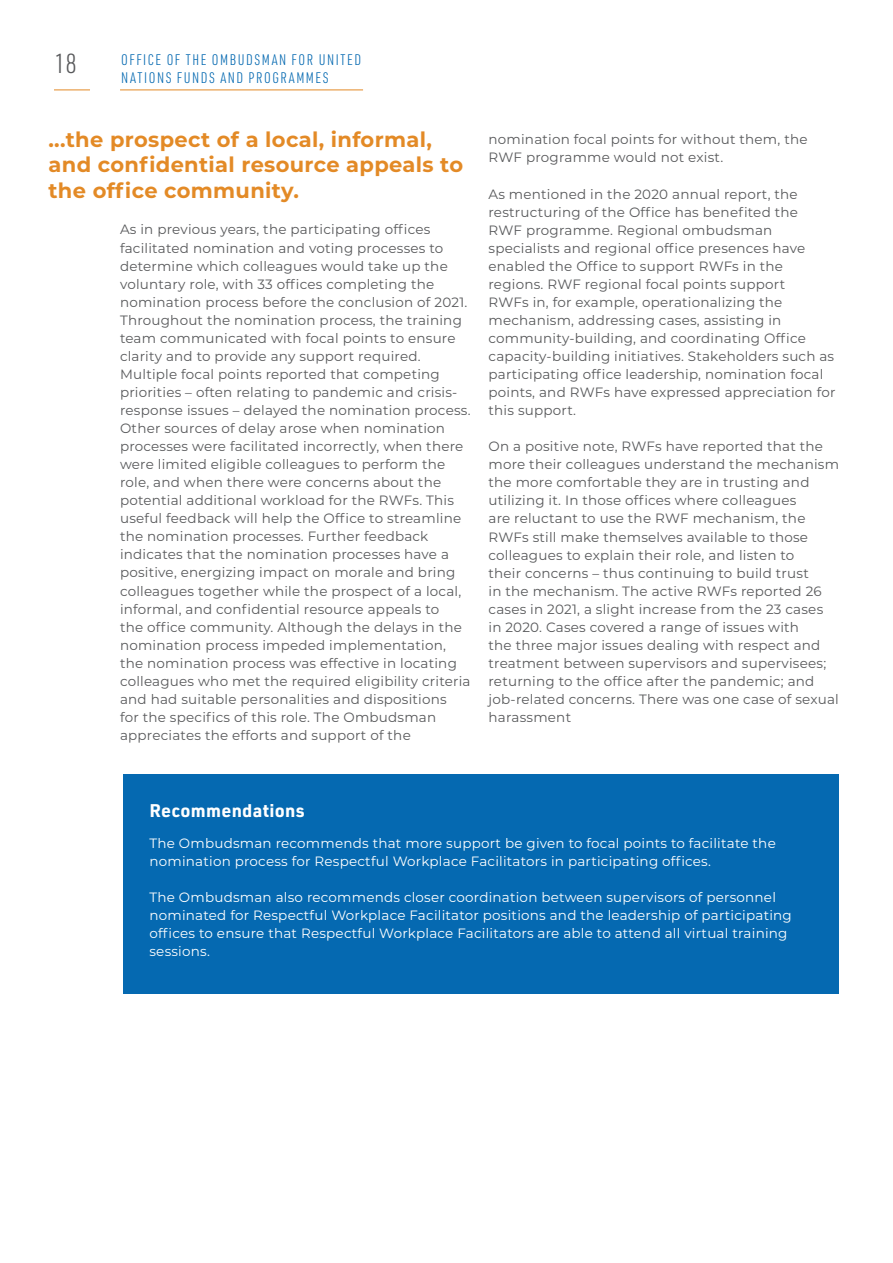
<style>
.page{position:relative;width:893px;height:1263px;background:#fff}
.page>*{position:absolute;margin:0;border:0;box-sizing:border-box;transform-origin:0 0}
.t1{font:300 27px "URWDIN Cond";color:#58595b}
.t2{font:700 21px/25.5px "Montserrat";letter-spacing:.015em;color:#e38a26}
.t3{font:700 18px "URWDIN";letter-spacing:.015em;color:#fff}
.t4{font:300 15px/18px "URWDIN Cond";letter-spacing:.1em;color:#0569b1}
.t5{font:13.5px/18px "Montserrat";letter-spacing:.015em;color:#58595b}
.t6{font:13.5px/18px "Montserrat";letter-spacing:.015em;color:#fff}
</style>
<div class="page">
<hr style="left:54px;top:90px;width:36px;height:1px;background:#e38a26">
<hr style="left:120px;top:90px;width:243px;height:1px;background:#e38a26">
<div style="left:123px;top:775px;width:716px;height:219px;background:#0569b1"></div>
<h1 class="t1" style="left:54px;top:46px;width:24px">18</h1>
<p class="t4" style="left:121px;top:50px;width:241px">OFFICE OF THE OMBUDSMAN FOR UNITED<br>NATIONS FUNDS AND PROGRAMMES</p>
<h2 class="t2" style="left:48px;top:126px;width:416px">...the prospect of a local, informal, and confidential resource appeals to the office community.</h2>
<p class="t5" style="left:120px;top:220px;width:352px">As in previous years, the participating offices facilitated nomination and voting processes to determine which colleagues would take up the voluntary role, with 33 offices completing the nomination process before the conclusion of 2021.<br>Throughout the nomination process, the training team communicated with focal points to ensure clarity and to provide any support required.<br>Multiple focal points reported that competing priorities – often relating to pandemic and crisis&shy;response issues – delayed the nomination process.<br>Other sources of delay arose when nomination processes were facilitated incorrectly, when there were limited eligible colleagues to perform the role, and when there were concerns about the potential additional workload for the RWFs. This useful feedback will help the Office to streamline the nomination processes. Further feedback indicates that the nomination processes have a positive, energizing impact on morale and bring colleagues together while the prospect of a local, informal, and confidential resource appeals to<br>the office community. Although the delays in the nomination process impeded implementation, the nomination process was effective in locating colleagues who met the required eligibility criteria and had suitable personalities and dispositions<br>for the specifics of this role. The Ombudsman appreciates the efforts and support of the</p>
<p class="t5" style="left:488px;top:130px;width:321px">nomination focal points for without them, the<br>RWF programme would not exist.</p>
<p class="t5" style="left:488px;top:184px;width:348px">As mentioned in the 2020 annual report, the restructuring of the Office has benefited the<br>RWF programme. Regional ombudsman specialists and regional office presences have enabled the Office to support RWFs in the regions. RWF regional focal points support<br>RWFs in, for example, operationalizing the mechanism, addressing cases, assisting in community-building, and coordinating Office capacity-building initiatives. Stakeholders such as participating office leadership, nomination focal points, and RWFs have expressed appreciation for this support.</p>
<p class="t5" style="left:488px;top:437px;width:352px">On a positive note, RWFs have reported that the more their colleagues understand the mechanism the more comfortable they are in trusting and utilizing it. In those offices where colleagues<br>are reluctant to use the RWF mechanism, the RWFs still make themselves available to those colleagues to explain their role, and listen to<br>their concerns – thus continuing to build trust<br>in the mechanism. The active RWFs reported 26 cases in 2021, a slight increase from the 23 cases in 2020. Cases covered a range of issues with<br>the three major issues dealing with respect and treatment between supervisors and supervisees; returning to the office after the pandemic; and job-related concerns. There was one case of sexual harassment</p>
<h3 class="t3" style="left:149px;top:798px;width:157px">Recommendations</h3>
<p class="t6" style="left:149px;top:834px;width:628px">The Ombudsman recommends that more support be given to focal points to facilitate the nomination process for Respectful Workplace Facilitators in participating offices.</p>
<p class="t6" style="left:149px;top:888px;width:644px">The Ombudsman also recommends closer coordination between supervisors of personnel nominated for Respectful Workplace Facilitator positions and the leadership of participating offices to ensure that Respectful Workplace Facilitators are able to attend all virtual training sessions.</p>
</div>
